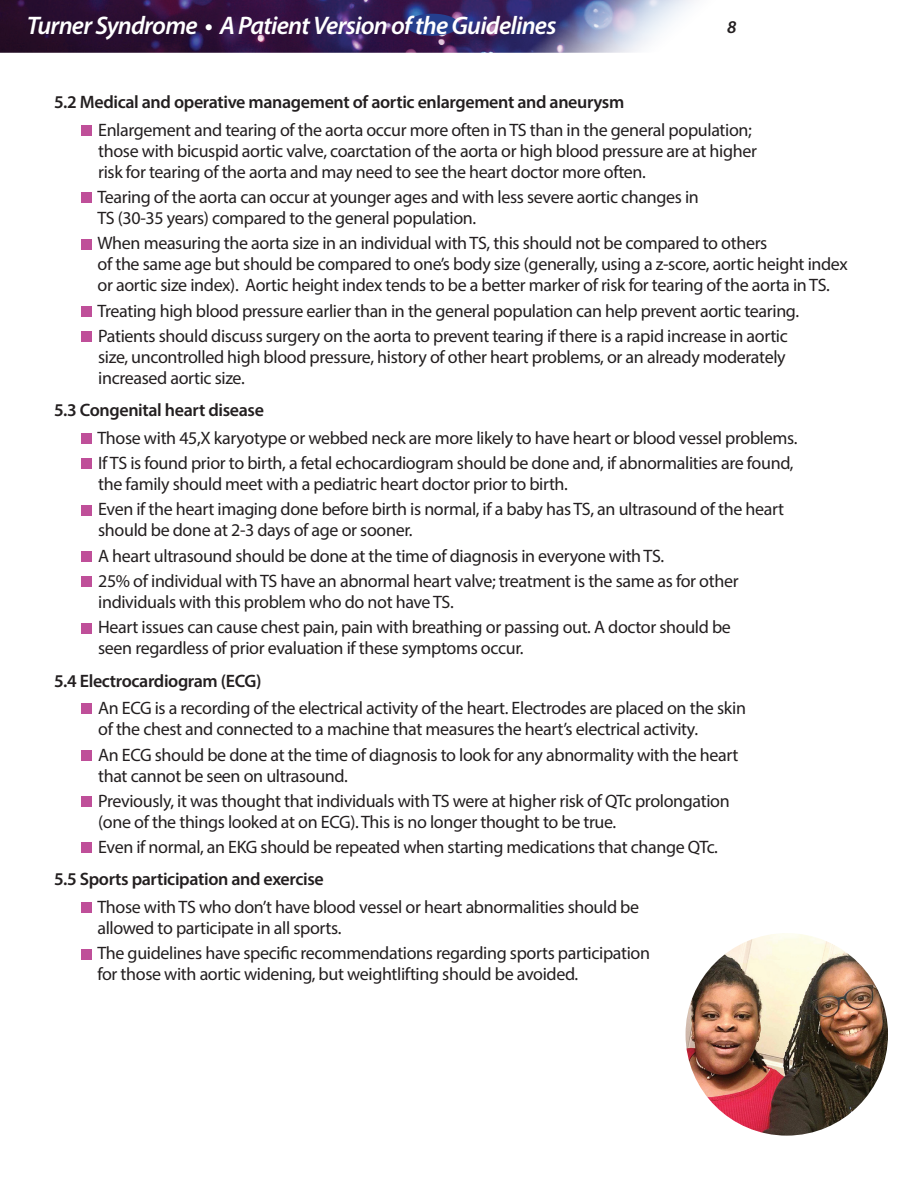
<style>
.page{position:relative;width:918px;height:1188px;background:#fff}
.page>*{position:absolute;margin:0;border:0;box-sizing:border-box;transform-origin:0 0}
.t1{font:italic 600 25.5px "Myriad Pro";letter-spacing:-.03em;color:#fff}
.t2{font:18px/21px "Myriad Pro";letter-spacing:-.02em;color:#231f20}
.t3{font:600 18px "Myriad Pro";letter-spacing:-.02em;color:#231f20}
.t4{font:italic 600 18px "Myriad Pro";color:#231f20}
</style>
<div class="page">
<img style="left:0;top:0;width:694px;height:53px">
<div style="left:406px;top:14px;width:53px;height:22px;background:#253f8e;border-radius:50%"></div>
<div style="left:81px;top:125px;width:11px;height:11px;background:#bf4f99"></div>
<div style="left:81px;top:192px;width:11px;height:11px;background:#bf4f99"></div>
<div style="left:81px;top:239px;width:11px;height:10px;background:#bf4f99"></div>
<div style="left:81px;top:306px;width:11px;height:11px;background:#bf4f99"></div>
<div style="left:81px;top:331px;width:11px;height:11px;background:#bf4f99"></div>
<div style="left:81px;top:433px;width:11px;height:11px;background:#bf4f99"></div>
<div style="left:81px;top:459px;width:11px;height:10px;background:#bf4f99"></div>
<div style="left:81px;top:505px;width:11px;height:10px;background:#bf4f99"></div>
<div style="left:81px;top:551px;width:11px;height:11px;background:#bf4f99"></div>
<div style="left:81px;top:576px;width:11px;height:11px;background:#bf4f99"></div>
<div style="left:81px;top:623px;width:11px;height:10px;background:#bf4f99"></div>
<div style="left:81px;top:704px;width:11px;height:10px;background:#bf4f99"></div>
<div style="left:81px;top:750px;width:11px;height:11px;background:#bf4f99"></div>
<div style="left:81px;top:796px;width:11px;height:11px;background:#bf4f99"></div>
<div style="left:81px;top:843px;width:11px;height:10px;background:#bf4f99"></div>
<div style="left:81px;top:902px;width:11px;height:11px;background:#bf4f99"></div>
<div style="left:81px;top:949px;width:11px;height:10px;background:#bf4f99"></div>
<img style="left:686px;top:933px;width:202px;height:203px;border-radius:101px">
<h1 class="t1" style="left:27px;top:9px;width:531px">Turner Syndrome • A Patient Version of the Guidelines</h1>
<p class="t4" style="left:727px;top:16px;width:11px">8</p>
<p class="t3" style="left:54px;top:91px;width:572px">5.2 Medical and operative management of aortic enlargement and aneurysm</p>
<p class="t2" style="left:98px;top:119px;width:660px">Enlargement and tearing of the aorta occur more often in TS than in the general population; those with bicuspid aortic valve, coarctation of the aorta or high blood pressure are at higher risk for tearing of the aorta and may need to see the heart doctor more often.</p>
<p class="t2" style="left:97px;top:186px;width:603px">Tearing of the aorta can occur at younger ages and with less severe aortic changes in<br>TS (30-35 years) compared to the general population.</p>
<p class="t2" style="left:98px;top:233px;width:752px">When measuring the aorta size in an individual with TS, this should not be compared to others<br>of the same age but should be compared to one’s body size (generally, using a z-score, aortic height index or aortic size index). Aortic height index tends to be a better marker of risk for tearing of the aorta in TS.</p>
<p class="t2" style="left:97px;top:298px;width:703px;line-height:25.3px">Treating high blood pressure earlier than in the general population can help prevent aortic tearing.<br>Patients should discuss surgery on the aorta to prevent tearing if there is a rapid increase in aortic</p>
<p class="t2" style="left:98px;top:346px;width:689px">size, uncontrolled high blood pressure, history of other heart problems, or an already moderately increased aortic size.</p>
<p class="t3" style="left:54px;top:399px;width:212px">5.3 Congenital heart disease</p>
<p class="t2" style="left:97px;top:425px;width:701px;line-height:25.3px">Those with 45,X karyotype or webbed neck are more likely to have heart or blood vessel problems.<br>If TS is found prior to birth, a fetal echocardiogram should be done and, if abnormalities are found,</p>
<p class="t2" style="left:98px;top:471px;width:687px;line-height:25.3px">the family should meet with a pediatric heart doctor prior to birth.<br>Even if the heart imaging done before birth is normal, if a baby has TS, an ultrasound of the heart</p>
<p class="t2" style="left:98px;top:518px;width:642px;line-height:25.3px">should be done at 2-3 days of age or sooner.<br>A heart ultrasound should be done at the time of diagnosis in everyone with TS.<br>25% of individual with TS have an abnormal heart valve; treatment is the same as for other</p>
<p class="t2" style="left:98px;top:589px;width:634px;line-height:25.3px">individuals with this problem who do not have TS.<br>Heart issues can cause chest pain, pain with breathing or passing out. A doctor should be</p>
<p class="t2" style="left:98px;top:638px;width:427px">seen regardless of prior evaluation if these symptoms occur.</p>
<p class="t3" style="left:54px;top:669px;width:209px">5.4 Electrocardiogram (ECG)</p>
<p class="t2" style="left:98px;top:697px;width:649px">An ECG is a recording of the electrical activity of the heart. Electrodes are placed on the skin of the chest and connected to a machine that measures the heart’s electrical activity.</p>
<p class="t2" style="left:98px;top:744px;width:642px">An ECG should be done at the time of diagnosis to look for any abnormality with the heart that cannot be seen on ultrasound.</p>
<p class="t2" style="left:98px;top:790px;width:633px">Previously, it was thought that individuals with TS were at higher risk of QTc prolongation (one of the things looked at on ECG). This is no longer thought to be true.</p>
<p class="t2" style="left:98px;top:836px;width:621px">Even if normal, an EKG should be repeated when starting medications that change QTc.</p>
<p class="t3" style="left:54px;top:868px;width:271px">5.5 Sports participation and exercise</p>
<p class="t2" style="left:97px;top:896px;width:543px">Those with TS who don’t have blood vessel or heart abnormalities should be allowed to participate in all sports.</p>
<p class="t2" style="left:97px;top:943px;width:554px">The guidelines have specific recommendations regarding sports participation for those with aortic widening, but weightlifting should be avoided.</p>
</div>
